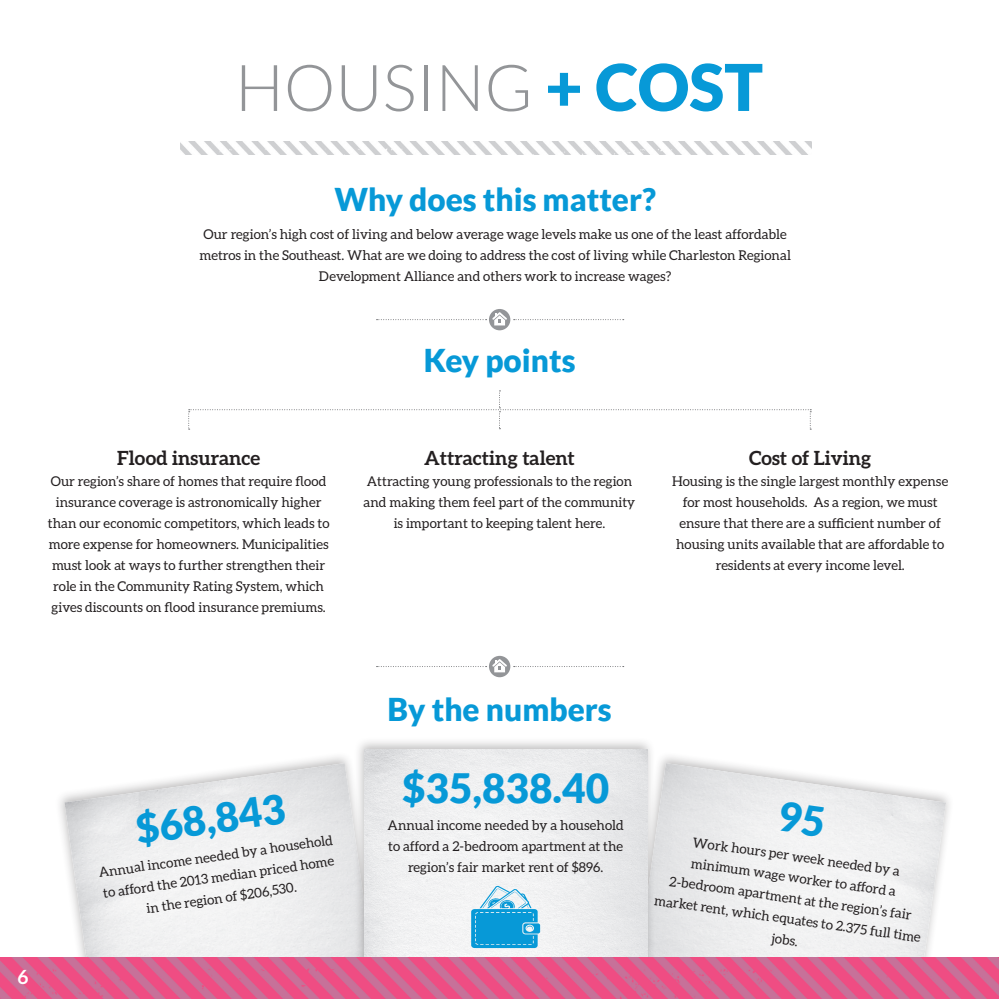
<style>
.page{position:relative;width:999px;height:999px;background:#fff}
.page>*{position:absolute;margin:0;border:0;box-sizing:border-box;transform-origin:0 0}
.t1{font:300 64.65px "Lato";color:#939598}
.t2{font:900 40.5px "Lato";color:#0799d7}
.t3{font:900 31.5px "Lato";color:#0799d7}
.t4{font:700 19.5px "Aleo";color:#231f20}
.t5{font:700 19.5px "Aleo";color:#fff}
.t6{font:13.5px/21px "Aleo";color:#231f20;text-align:center}
.s1{font-weight:900;color:#0799d7}
</style>
<div class="page">
<div style="left:354px;top:737px;width:302px;height:244px;background:#231f20;opacity:.3"></div>
<img style="left:364px;top:749px;width:283px;height:208px">
<img style="left:180px;top:141px;width:631px;height:14px">
<hr style="left:0;top:957px;width:999px;height:2px;background:#76c151">
<img style="left:0;top:958px;width:999px;height:41px">
<svg style="left:514px;top:319px;width:110px;height:1px"></svg>
<div style="left:489px;top:309px;width:21px;height:21px;background:#939598;border-radius:50%"></div>
<svg style="left:377px;top:312px;width:130px;height:13px"></svg>
<svg style="left:514px;top:666px;width:110px;height:1px"></svg>
<div style="left:489px;top:656px;width:21px;height:21px;background:#939598;border-radius:50%"></div>
<svg style="left:377px;top:659px;width:130px;height:13px"></svg>
<svg style="left:471px;top:886px;width:69px;height:62px"></svg>
<svg style="left:188px;top:391px;width:623px;height:39px"></svg>
<div style="left:779px;top:801px;width:46px;height:36px;background:#f1f1f2"></div>
<h1 class="t1" style="left:235px;top:53px;width:529px">HOUSING <span class="s1">+ COST</span></h1>
<h3 class="t3" style="left:334px;top:181px;width:323px">Why does this matter?</h3>
<p class="t6" style="left:199px;top:223px;width:593px">Our region’s high cost of living and below average wage levels make us one of the least affordable metros in the Southeast. What are we doing to address the cost of living while Charleston Regional<br>Development Alliance and others work to increase wages?</p>
<h3 class="t4" style="left:117px;top:447px;width:145px">Flood insurance</h3>
<p class="t6" style="left:48px;top:471px;width:283px">Our region’s share of homes that require flood insurance coverage is astronomically higher than our economic competitors, which leads to more expense for homeowners. Municipalities must look at ways to further strengthen their role in the Community Rating System, which gives discounts on flood insurance premiums.</p>
<h3 class="t3" style="left:424px;top:342px;width:153px">Key points</h3>
<h3 class="t4" style="left:424px;top:447px;width:152px">Attracting talent</h3>
<p class="t6" style="left:364px;top:471px;width:273px">Attracting young professionals to the region and making them feel part of the community is important to keeping talent here.</p>
<h3 class="t4" style="left:749px;top:447px;width:124px">Cost of Living</h3>
<p class="t6" style="left:672px;top:471px;width:278px">Housing is the single largest monthly expense for most households. As a region, we must ensure that there are a sufficient number of housing units available that are affordable to residents at every income level.</p>
<h3 class="t5" style="left:18px;top:965px;width:12px">6</h3>
<h2 class="t2" style="left:133px;top:806px;width:152px;rotate:-8deg">$68,843</h2>
<p class="t6" style="left:97px;top:862px;width:238px;rotate:-8deg">Annual income needed by a household to afford the 2013 median priced home in the region of $206,530.</p>
<h3 class="t3" style="left:388px;top:691px;width:226px">By the numbers</h3>
<h2 class="t2" style="left:402px;top:764px;width:209px">$35,838.40</h2>
<p class="t6" style="left:388px;top:815px;width:238px">Annual income needed by a household to afford a 2-bedroom apartment at the region’s fair market rent of $896.</p>
<p class="t6" style="left:665px;top:827px;width:270px;rotate:8deg">Work hours per week needed by a minimum wage worker to afford a<br>2-bedroom apartment at the region’s fair market rent, which equates to 2.375 full time jobs.</p>
</div>
